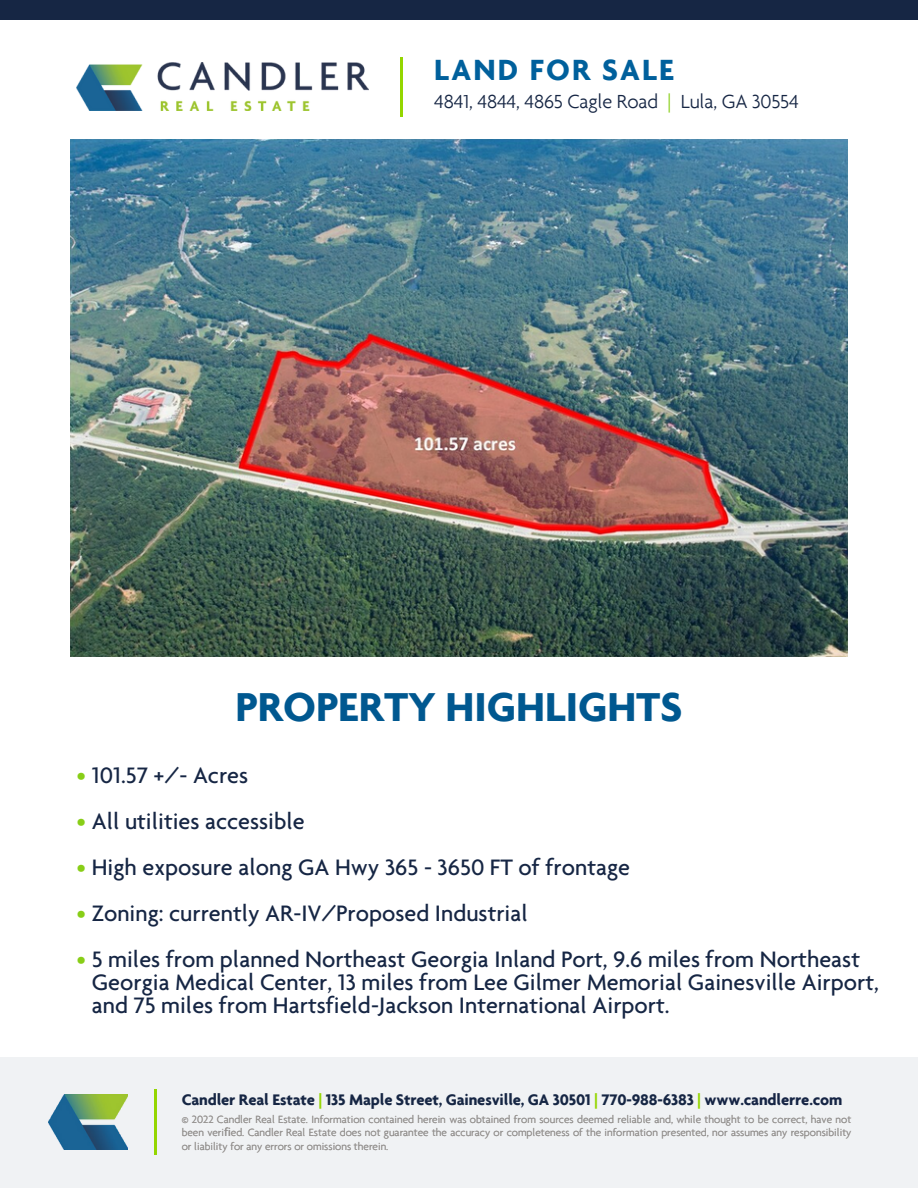
<style>
.page{position:relative;width:918px;height:1188px;background:#fff}
.page>*{position:absolute;margin:0;border:0;box-sizing:border-box;transform-origin:0 0}
.t1{font:700 43.5px "Agenda";color:#005890}
.t2{font:700 31.5px "Agenda";letter-spacing:.07em;color:#00609c}
.t3{font:500 24.15px/23px "Agenda";color:#162644}
.t4{font:300 20.4px "Agenda";letter-spacing:-.01em;color:#162644}
.t5{font:700 16.5px "Agenda";letter-spacing:-.01em;color:#162644}
.t6{font:300 11.25px/13.2px "Agenda";color:#959290;text-align:justify}
.s1{color:#88ce17}
.s2{color:#94d600}
.s3{color:#152444}
.s4{font-family:"Noto Sans";font-weight:400}
</style>
<div class="page">
<div style="left:0;top:0;width:918px;height:19px;background:#162644"></div>
<div style="left:0;top:1057px;width:918px;height:130px;background:#f0f2f4"></div>
<img style="left:48px;top:1095px;width:80px;height:55px">
<hr style="left:154px;top:1089px;width:3px;height:66px;background:#94d600">
<hr style="left:400px;top:57px;width:3px;height:59px;background:#94d600">
<img style="left:76px;top:62px;width:293px;height:49px">
<img style="left:71px;top:139px;width:777px;height:518px">
<h2 class="t2" style="left:434px;top:50px;width:241px">LAND FOR SALE</h2>
<p class="t4" style="left:434px;top:90px;width:366px">4841, 4844, 4865 Cagle Road <span class="s1">|</span> Lula, GA 30554</p>
<h1 class="t1" style="left:236px;top:681px;width:448px">PROPERTY HIGHLIGHTS</h1>
<p class="t3" style="left:76px;top:767px;width:173px"><span class="s1">•</span> 101.57 +/- Acres</p>
<p class="t3" style="left:76px;top:813px;width:230px"><span class="s1">•</span> All utilities accessible</p>
<p class="t3" style="left:76px;top:858px;width:555px"><span class="s1">•</span> High exposure along GA Hwy 365 - 3650 FT of frontage</p>
<p class="t3" style="left:76px;top:904px;width:453px"><span class="s1">•</span> Zoning: currently AR-IV/Proposed Industrial</p>
<p class="t3" style="left:92px;top:950px;width:789px;text-indent:-15px"><span class="s1">•</span> 5 miles from planned Northeast Georgia Inland Port, 9.6 miles from Northeast<br>Georgia Medical Center, 13 miles from Lee Gilmer Memorial Gainesville Airport, and 75 miles from Hartsfield-Jackson International Airport.</p>
<p class="t5" style="left:182px;top:1089px;width:662px">Candler Real Estate <span class="s2">|</span> 135 Maple Street, Gainesville, GA 30501 <span class="s2">|</span> 770-988-6383 <span class="s2">|</span> <span class="s3">www.candlerre.com</span></p>
<p class="t6" style="left:182px;top:1113px;width:671px">© 2022 Candler Real Estate. Information contained herein was obtained from sources deemed reliable and, while thought to be correct, have not been veri<span class="s4">fi</span>ed. Candler Real Estate does not guarantee the accuracy or completeness of the information presented, nor assumes any responsibility or liability for any errors or omissions therein.</p>
</div>
